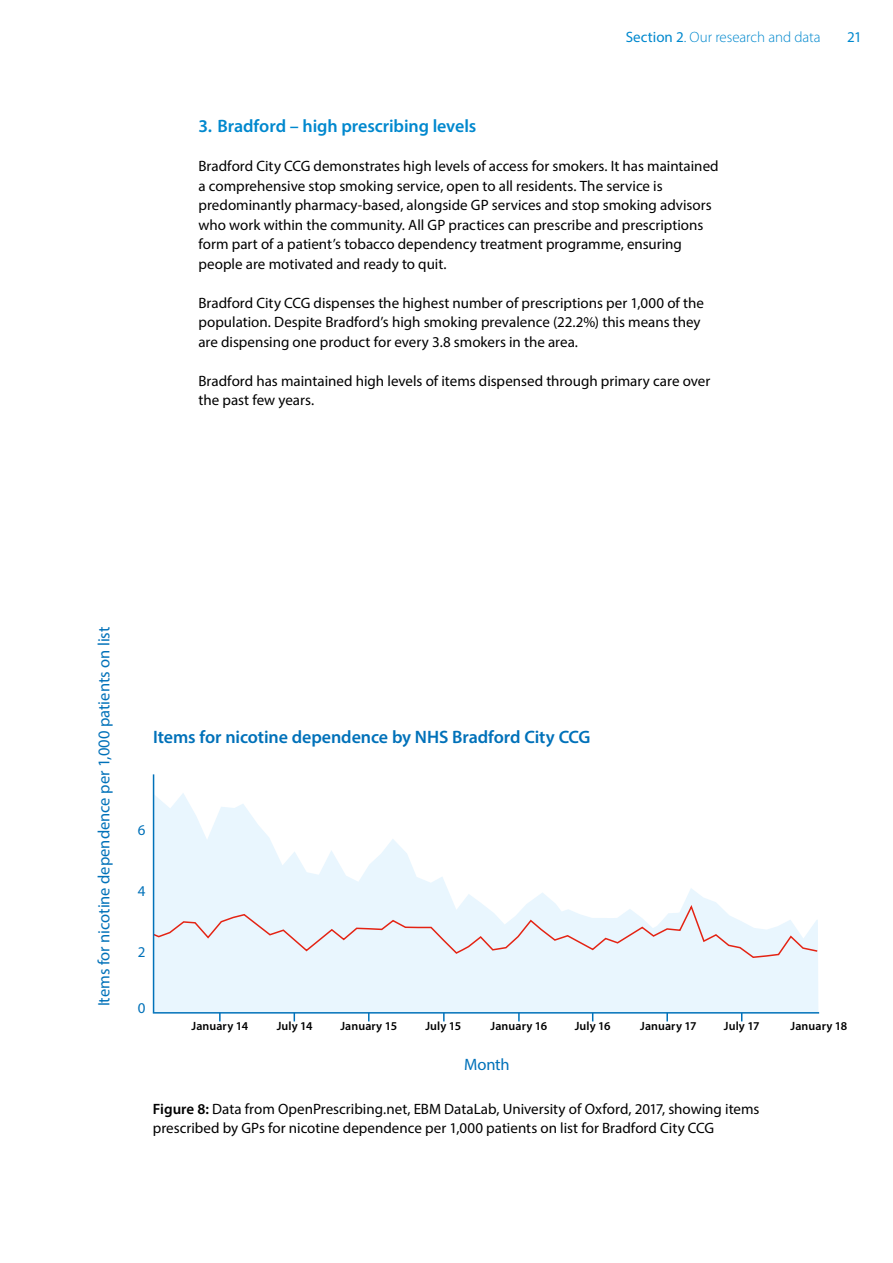
<style>
.page{position:relative;width:893px;height:1263px;background:#fff}
.page>*{position:absolute;margin:0;border:0;box-sizing:border-box;transform-origin:0 0}
.t1{font:600 18px "Myriad Pro";letter-spacing:-.005em;color:#0071b9}
.t2{font:600 18px "Myriad Pro";letter-spacing:-.005em;color:#0088ce}
.t3{font:16.5px "Myriad Pro";color:#0071b9}
.t4{font:15px/19.5px "Myriad Pro";color:#000}
.t5{font:300 15px "Myriad Pro";letter-spacing:-.005em;color:#0088ce}
.t6{font:15px "Myriad Pro";color:#0071b9}
.t7{font:15px "Myriad Pro";color:#0088ce}
.t8{font:600 12px "Myriad Pro";letter-spacing:.01em;color:#000}
.s1{font-weight:400}
.s2{font-weight:600}
</style>
<div class="page">
<svg style="left:219px;top:1013px;width:2px;height:8px"></svg>
<svg style="left:368px;top:1013px;width:2px;height:8px"></svg>
<svg style="left:443px;top:1013px;width:2px;height:8px"></svg>
<svg style="left:518px;top:1013px;width:2px;height:8px"></svg>
<svg style="left:666px;top:1013px;width:2px;height:8px"></svg>
<svg style="left:154px;top:793px;width:664px;height:219px"></svg>
<svg style="left:152px;top:903px;width:666px;height:56px;background:#ebf0f6"></svg>
<hr style="left:153px;top:774px;width:1px;height:238px;background:#0071b9">
<hr style="left:153px;top:1012px;width:666px;height:1px;background:#0071b9">
<p class="t5" style="left:626px;top:28px;width:196px"><span class="s1">Section 2</span>. Our research and data</p>
<p class="t7" style="left:847px;top:27px;width:16px">21</p>
<p class="t2" style="left:198px;top:115px;width:279px">3. Bradford – high prescribing levels</p>
<p class="t4" style="left:198px;top:156px;width:522px">Bradford City CCG demonstrates high levels of access for smokers. It has maintained a comprehensive stop smoking service, open to all residents. The service is predominantly pharmacy-based, alongside GP services and stop smoking advisors who work within the community. All GP practices can prescribe and prescriptions form part of a patient’s tobacco dependency treatment programme, ensuring people are motivated and ready to quit.</p>
<p class="t4" style="left:198px;top:292px;width:507px">Bradford City CCG dispenses the highest number of prescriptions per 1,000 of the population. Despite Bradford’s high smoking prevalence (22.2%) this means they are dispensing one product for every 3.8 smokers in the area.</p>
<p class="t4" style="left:198px;top:370px;width:513px">Bradford has maintained high levels of items dispensed through primary care over the past few years.</p>
<p class="t3" style="left:94px;top:1006px;width:381px;rotate:-90deg">Items for nicotine dependence per 1,000 patients on list</p>
<p class="t1" style="left:153px;top:725px;width:439px">Items for nicotine dependence by NHS Bradford City CCG</p>
<p class="t6" style="left:138px;top:821px;width:9px">6</p>
<p class="t6" style="left:138px;top:882px;width:9px">4</p>
<p class="t6" style="left:138px;top:943px;width:9px">2</p>
<p class="t6" style="left:138px;top:999px;width:9px">0</p>
<p class="t8" style="left:192px;top:1019px;width:58px">January 14</p>
<p class="t8" style="left:277px;top:1019px;width:37px">July 14</p>
<p class="t8" style="left:340px;top:1019px;width:58px">January 15</p>
<p class="t8" style="left:425px;top:1019px;width:37px">July 15</p>
<p class="t8" style="left:491px;top:1019px;width:58px">January 16</p>
<p class="t8" style="left:575px;top:1019px;width:37px">July 16</p>
<p class="t8" style="left:640px;top:1019px;width:58px">January 17</p>
<p class="t8" style="left:724px;top:1019px;width:37px">July 17</p>
<p class="t8" style="left:791px;top:1019px;width:58px">January 18</p>
<p class="t3" style="left:464px;top:1055px;width:47px">Month</p>
<p class="t4" style="left:153px;top:1099px;width:608px"><span class="s2">Figure 8:</span> Data from OpenPrescribing.net, EBM DataLab, University of Oxford, 2017, showing items prescribed by GPs for nicotine dependence per 1,000 patients on list for Bradford City CCG</p>
</div>
